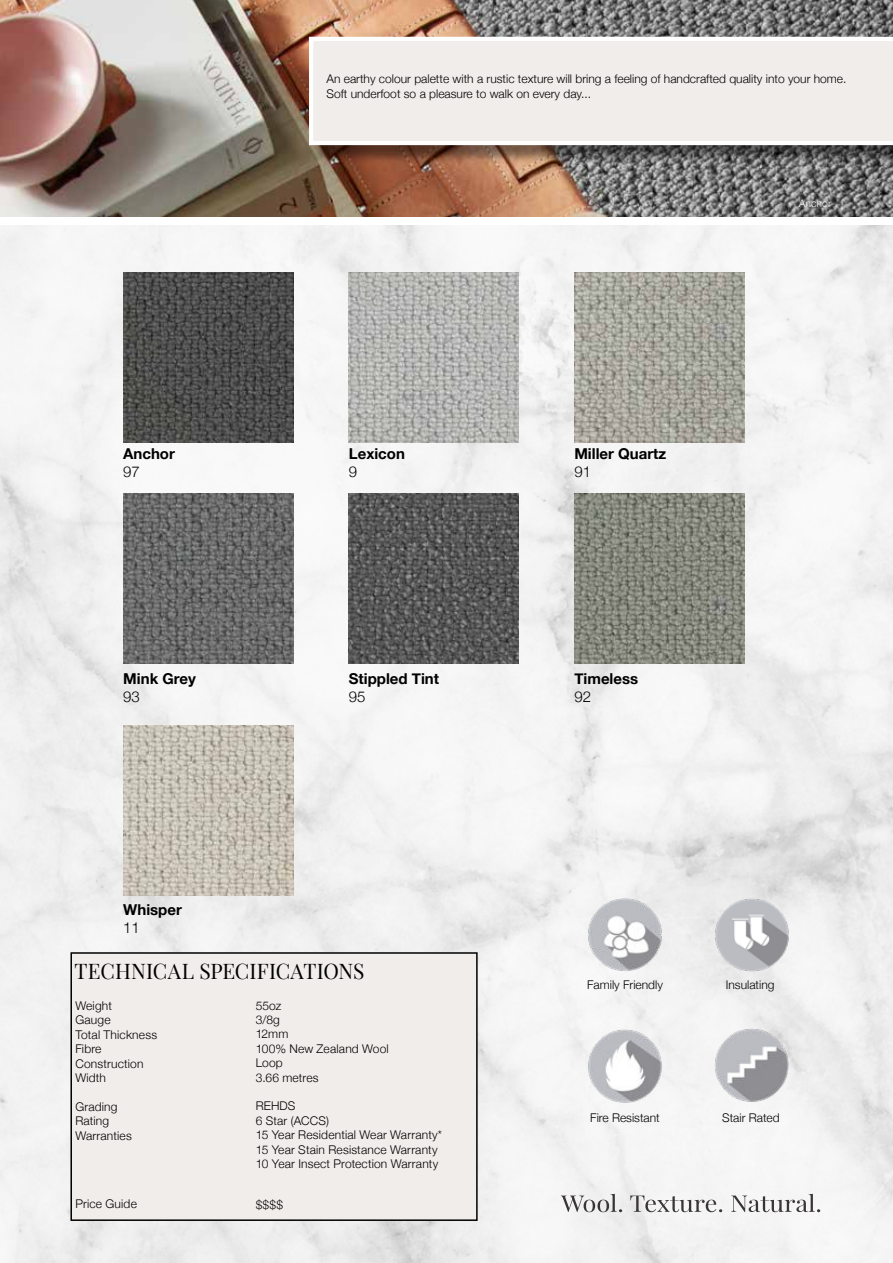
<style>
.page{position:relative;width:893px;height:1263px;background:#fff}
.page>*{position:absolute;margin:0;border:0;box-sizing:border-box;transform-origin:0 0}
.t1{font:21px "Playfair Display";color:#000}
.t2{font:700 15px "Helvetica Neue";color:#000}
.t3{font:300 15px "Helvetica Neue";color:#000}
.t4{font:300 12px/14.4px "Helvetica Neue";color:#000}
.t5{font:300 10.5px "Helvetica Neue";color:#fff}
</style>
<div class="page">
<img style="left:0;top:225px;width:893px;height:1038px">
<div style="left:71px;top:953px;width:406px;height:267px;background:#f0edea"></div>
<div style="left:70px;top:952px;width:408px;height:269px;border:2px solid #000"></div>
<img style="left:0;top:0;width:893px;height:217px">
<img style="left:349px;top:272px;width:170px;height:170px">
<img style="left:123px;top:272px;width:170px;height:170px">
<img style="left:574px;top:272px;width:170px;height:170px">
<img style="left:123px;top:494px;width:170px;height:170px">
<img style="left:349px;top:494px;width:170px;height:170px">
<img style="left:574px;top:494px;width:170px;height:170px">
<div style="left:311px;top:39px;width:582px;height:125px;background:#000;opacity:.47"></div>
<svg style="left:309px;top:37px;width:584px;height:108px;background:#f1eeeb"></svg>
<svg style="left:561px;top:1194px;width:61px;height:18px"></svg>
<svg style="left:630px;top:1195px;width:92px;height:17px"></svg>
<svg style="left:731px;top:1194px;width:89px;height:18px"></svg>
<img style="left:586px;top:896px;width:78px;height:77px">
<img style="left:586px;top:1027px;width:78px;height:77px">
<img style="left:712px;top:896px;width:78px;height:77px">
<img style="left:712px;top:1027px;width:78px;height:77px">
<img style="left:123px;top:725px;width:170px;height:171px">
<p class="t4" style="left:326px;top:71px;width:521px">An earthy colour palette with a rustic texture will bring a feeling of handcrafted quality into your home.<br>Soft underfoot so a pleasure to walk on every day...</p>
<p class="t2" style="left:123px;top:448px;width:53px">Anchor</p>
<p class="t3" style="left:123px;top:465px;width:18px">97</p>
<p class="t2" style="left:123px;top:673px;width:74px">Mink Grey</p>
<p class="t3" style="left:123px;top:689px;width:18px">93</p>
<p class="t2" style="left:123px;top:904px;width:60px">Whisper</p>
<p class="t3" style="left:123px;top:921px;width:18px">11</p>
<p class="t2" style="left:349px;top:448px;width:58px">Lexicon</p>
<p class="t3" style="left:349px;top:465px;width:10px">9</p>
<p class="t2" style="left:349px;top:673px;width:92px">Stippled Tint</p>
<p class="t3" style="left:349px;top:689px;width:18px">95</p>
<h1 class="t1" style="left:75px;top:960px;width:291px">TECHNICAL SPECIFICATIONS</h1>
<p class="t4" style="left:75px;top:998px;width:83px">Weight<br>Gauge<br>Total Thickness<br>Fibre<br>Construction<br>Width</p>
<p class="t4" style="left:75px;top:1098px;width:58px">Grading<br>Rating<br>Warranties</p>
<p class="t4" style="left:75px;top:1197px;width:63px">Price Guide</p>
<p class="t4" style="left:256px;top:999px;width:135px">55oz<br>3/8g<br>12mm<br>100% New Zealand Wool<br>Loop<br>3.66 metres</p>
<p class="t4" style="left:256px;top:1099px;width:188px">REHDS<br>6 Star (ACCS)<br>15 Year Residential Wear Warranty*<br>15 Year Stain Resistance Warranty<br>10 Year Insect Protection Warranty</p>
<p class="t4" style="left:256px;top:1198px;width:29px">$$$$</p>
<p class="t2" style="left:574px;top:448px;width:93px">Miller Quartz</p>
<p class="t3" style="left:574px;top:465px;width:18px">91</p>
<p class="t2" style="left:574px;top:673px;width:65px">Timeless</p>
<p class="t3" style="left:574px;top:689px;width:18px">92</p>
<p class="t5" style="left:799px;top:198px;width:34px">Anchor</p>
<p class="t4" style="left:587px;top:978px;width:77px">Family Friendly</p>
<p class="t4" style="left:726px;top:977px;width:50px">Insulating</p>
<p class="t4" style="left:590px;top:1111px;width:71px">Fire Resistant</p>
<p class="t4" style="left:722px;top:1111px;width:59px">Stair Rated</p>
</div>
